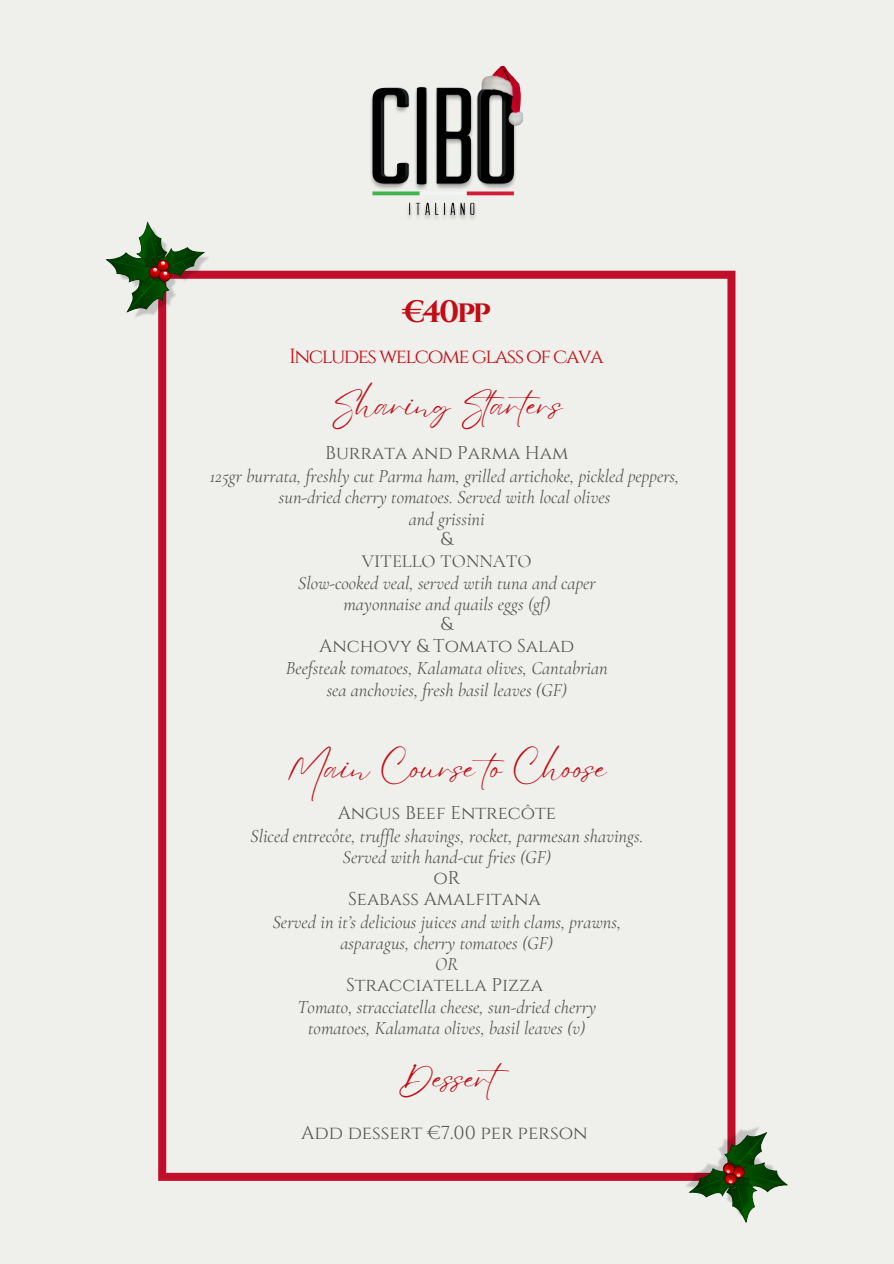
<style>
.page{position:relative;width:894px;height:1264px;background:#fff}
.page>*{position:absolute;margin:0;border:0;box-sizing:border-box;transform-origin:0 0}
.t1{font:33px "Eyesome Script";color:#c20d16}
.t2{font:700 30.9px "Cinzel";color:#c20d16}
.t3{font:20.4px "Cinzel";letter-spacing:-.075em;color:#c20d16}
.t4{font:18.75px "Cinzel";color:#545454}
.t5{font:italic 18.45px/21.3px "Cormorant Garamond";color:#545454;text-align:center}
.t6{font:18.45px/21.3px "Cinzel";color:#545454;text-align:center}
.t7{font:18.45px "Cormorant Garamond";color:#545454}
</style>
<div class="page">
<div style="left:0;top:0;width:893px;height:1263px;background:#efefec"></div>
<svg style="left:158px;top:271px;width:577px;height:909px"></svg>
<img style="left:135px;top:257px;width:76px;height:62px">
<svg style="left:105px;top:221px;width:101px;height:92px"></svg>
<img style="left:682px;top:1125px;width:77px;height:62px">
<svg style="left:687px;top:1131px;width:101px;height:92px"></svg>
<img style="left:371px;top:65px;width:152px;height:154px">
<p class="t2" style="left:402px;top:292px;width:90px">€40pp</p>
<p class="t3" style="left:289px;top:344px;width:316px">Includes welcome glass of cava</p>
<h1 class="t1" style="left:331px;top:383px;width:233px">Sharing Starters</h1>
<p class="t6" style="left:325px;top:443px;width:245px">Burrata and Parma Ham</p>
<p class="t5" style="left:210px;top:465px;width:471px">125gr burrata, freshly cut Parma ham, grilled artichoke, pickled peppers, sun-dried cherry tomatoes. Served with local olives<br>and grissini</p>
<p class="t6" style="left:440px;top:528px;width:13px">&amp;</p>
<p class="t7" style="left:362px;top:550px;width:171px">VITELLO TONNATO</p>
<p class="t5" style="left:298px;top:572px;width:299px">Slow-cooked veal, served wtih tuna and caper mayonnaise and quails eggs (gf)</p>
<p class="t6" style="left:319px;top:614px;width:256px">&amp;<br>Anchovy &amp; Tomato Salad</p>
<p class="t5" style="left:286px;top:657px;width:323px">Beefsteak tomatoes, Kalamata olives, Cantabrian sea anchovies, fresh basil leaves (GF)</p>
<h1 class="t1" style="left:287px;top:746px;width:321px">Main Course to Choose</h1>
<p class="t6" style="left:337px;top:803px;width:220px">Angus Beef Entrecôte</p>
<p class="t5" style="left:250px;top:825px;width:395px">Sliced entrecôte, truffle shavings, rocket, parmesan shavings.<br>Served with hand-cut fries (GF)</p>
<p class="t6" style="left:348px;top:867px;width:194px">oR<br>Seabass Amalfitana</p>
<p class="t5" style="left:272px;top:911px;width:350px">Served in it’s delicious juices and with clams, prawns, asparagus, cherry tomatoes (GF)<br>OR</p>
<p class="t6" style="left:346px;top:974px;width:198px">Stracciatella Pizza</p>
<p class="t5" style="left:297px;top:996px;width:300px">Tomato, stracciatella cheese, sun-dried cherry tomatoes, Kalamata olives, basil leaves (v)</p>
<h1 class="t1" style="left:398px;top:1056px;width:125px">Dessert</h1>
<p class="t4" style="left:301px;top:1120px;width:288px">Add dessert €7.00 per person</p>
</div>
